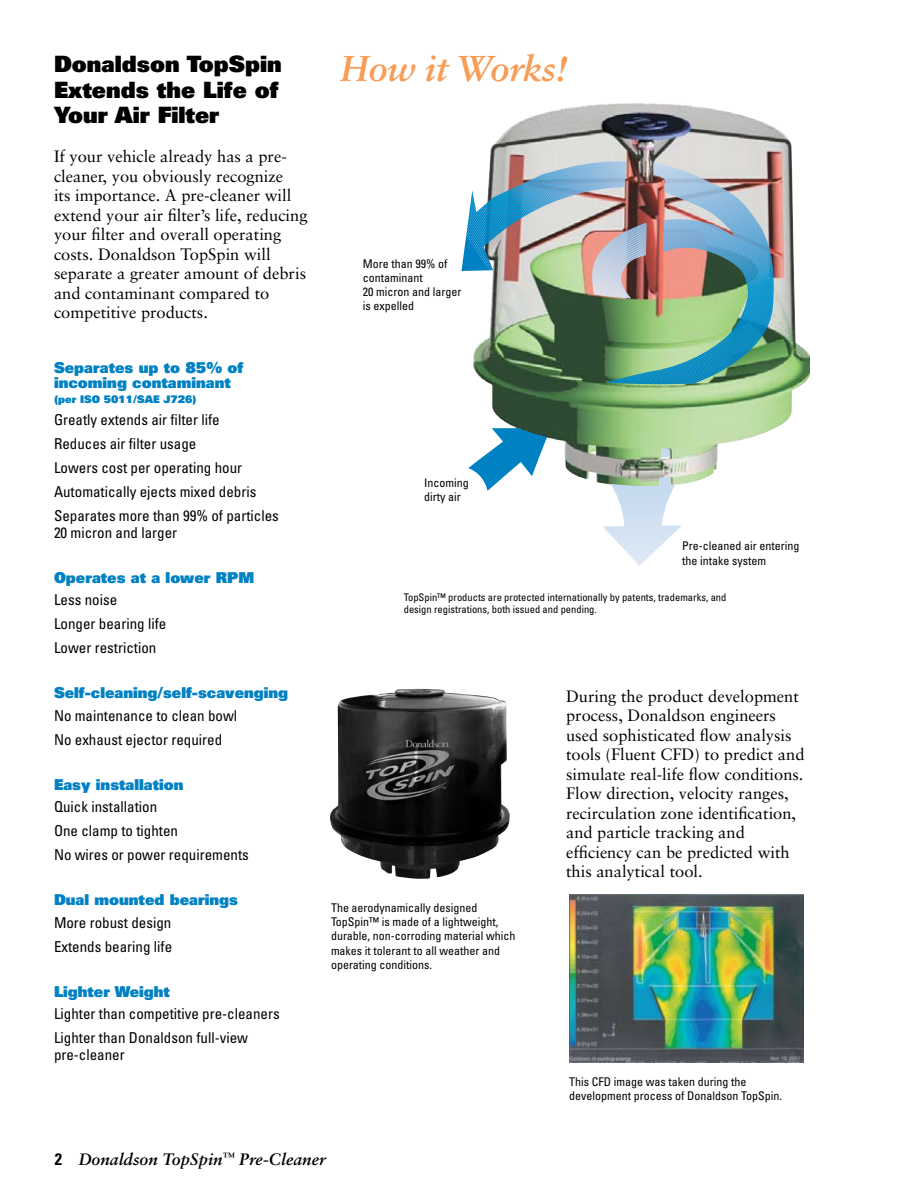
<style>
.page{position:relative;width:918px;height:1188px;background:#fff}
.page>*{position:absolute;margin:0;border:0;box-sizing:border-box;transform-origin:0 0}
.t1{font:italic 700 36px "Sabon";letter-spacing:-.01em;color:#f89d57}
.t2{font:900 22.5px/25.5px "Univers";color:#000}
.t3{font:16.5px/19.5px "Sabon";color:#000}
.t4{font:italic 700 16.5px "Sabon";color:#000}
.t5{font:condensed 15px/24px "Univers";color:#000}
.t6{font:900 15px/15px "Univers";color:#0081c3}
.t7{font:condensed 12px/14.2px "Univers";color:#000}
.t8{font:condensed 10.5px/12px "Univers";color:#000}
.t9{font:900 10.5px "Univers";color:#0081c3}
.s1{font-family:"Univers";font-style:normal;font-stretch:condensed}
</style>
<div class="page">
<img style="left:330px;top:689px;width:180px;height:190px">
<img style="left:490px;top:103px;width:320px;height:381px">
<img style="left:461px;top:161px;width:315px;height:224px">
<hr style="left:603px;top:484px;width:79px;height:3px;background:#c4d9ee">
<hr style="left:603px;top:487px;width:79px;height:3px;background:#c5daef">
<hr style="left:603px;top:490px;width:79px;height:3px;background:#c6daef">
<svg style="left:615px;top:493px;width:56px;height:4px"></svg>
<hr style="left:603px;top:497px;width:79px;height:3px;background:#c8dcf0">
<hr style="left:603px;top:500px;width:79px;height:3px;background:#c9dcf0">
<hr style="left:603px;top:503px;width:79px;height:3px;background:#cadcf0">
<hr style="left:603px;top:506px;width:79px;height:3px;background:#cbddf0">
<hr style="left:603px;top:509px;width:79px;height:3px;background:#ccdef0">
<hr style="left:603px;top:512px;width:79px;height:3px;background:#cddef0">
<svg style="left:623px;top:515px;width:41px;height:4px"></svg>
<hr style="left:603px;top:519px;width:79px;height:3px;background:#d0e1f2">
<hr style="left:603px;top:522px;width:79px;height:3px;background:#d1e1f2">
<hr style="left:603px;top:525px;width:79px;height:3px;background:#d2e1f2">
<hr style="left:603px;top:528px;width:79px;height:3px;background:#d3e2f3">
<hr style="left:603px;top:531px;width:79px;height:3px;background:#d4e3f3">
<hr style="left:603px;top:534px;width:79px;height:3px;background:#d5e3f3">
<svg style="left:613px;top:537px;width:57px;height:4px"></svg>
<hr style="left:603px;top:541px;width:79px;height:3px;background:#d7e4f3">
<hr style="left:603px;top:544px;width:79px;height:3px;background:#d8e5f4">
<hr style="left:603px;top:547px;width:79px;height:3px;background:#d9e6f4">
<hr style="left:603px;top:550px;width:79px;height:3px;background:#dae6f4">
<hr style="left:603px;top:553px;width:79px;height:3px;background:#dbe7f4">
<hr style="left:603px;top:556px;width:79px;height:3px;background:#dce8f5">
<svg style="left:633px;top:559px;width:13px;height:4px"></svg>
<hr style="left:603px;top:563px;width:79px;height:3px;background:#dee8f5">
<svg style="left:468px;top:428px;width:79px;height:63px"></svg>
<img style="left:569px;top:895px;width:234px;height:167px">
<h2 class="t2" style="left:54px;top:51px;width:229px">Donaldson TopSpin<br>Extends the Life of<br>Your Air Filter</h2>
<p class="t3" style="left:54px;top:146px;width:255px">If your vehicle already has a pre&shy;cleaner, you obviously recognize<br>its importance. A pre-cleaner will extend your air filter’s life, reducing your filter and overall operating costs. Donaldson TopSpin will separate a greater amount of debris and contaminant compared to competitive products.</p>
<p class="t6" style="left:54px;top:360px;width:191px">Separates up to 85% of incoming contaminant</p>
<p class="t9" style="left:54px;top:392px;width:144px">(per ISO 5011/SAE J726)</p>
<p class="t5" style="left:54px;top:408px;width:226px">Greatly extends air filter life<br>Reduces air filter usage<br>Lowers cost per operating hour<br>Automatically ejects mixed debris<br>Separates more than 99% of particles</p>
<p class="t5" style="left:54px;top:520px;width:125px">20 micron and larger</p>
<p class="t6" style="left:54px;top:570px;width:202px">Operates at a lower RPM</p>
<p class="t5" style="left:54px;top:588px;width:114px">Less noise<br>Longer bearing life<br>Lower restriction</p>
<p class="t6" style="left:54px;top:685px;width:236px">Self-cleaning/self-scavenging</p>
<p class="t5" style="left:54px;top:703px;width:185px">No maintenance to clean bowl<br>No exhaust ejector required</p>
<p class="t6" style="left:54px;top:777px;width:131px">Easy installation</p>
<p class="t5" style="left:54px;top:795px;width:196px">Quick installation<br>One clamp to tighten<br>No wires or power requirements</p>
<p class="t6" style="left:54px;top:892px;width:186px">Dual mounted bearings</p>
<p class="t5" style="left:54px;top:910px;width:120px">More robust design<br>Extends bearing life</p>
<p class="t6" style="left:54px;top:984px;width:118px">Lighter Weight</p>
<p class="t5" style="left:54px;top:1002px;width:227px">Lighter than competitive pre-cleaners<br>Lighter than Donaldson full-view</p>
<p class="t5" style="left:54px;top:1042px;width:72px">pre-cleaner</p>
<h1 class="t1" style="left:340px;top:46px;width:229px">How it Works!</h1>
<p class="t7" style="left:363px;top:256px;width:100px">More than 99% of contaminant<br>20 micron and larger is expelled</p>
<p class="t7" style="left:424px;top:475px;width:46px">Incoming dirty air</p>
<p class="t7" style="left:682px;top:539px;width:119px">Pre-cleaned air entering the intake system</p>
<p class="t8" style="left:404px;top:592px;width:324px">TopSpin™ products are protected internationally by patents, trademarks, and design registrations, both issued and pending.</p>
<p class="t7" style="left:331px;top:900px;width:186px">The aerodynamically designed<br>TopSpin™ is made of a lightweight, durable, non-corroding material which makes it tolerant to all weather and operating conditions.</p>
<p class="t3" style="left:566px;top:686px;width:240px">During the product development process, Donaldson engineers used sophisticated flow analysis tools (Fluent CFD) to predict and simulate real-life flow conditions.<br>Flow direction, velocity ranges, recirculation zone identification, and particle tracking and efficiency can be predicted with this analytical tool.</p>
<p class="t7" style="left:569px;top:1074px;width:214px">This CFD image was taken during the development process of Donaldson TopSpin.</p>
<p class="t4" style="left:55px;top:1149px;width:272px"><span class="s1">2</span> Donaldson TopSpin<sup>™</sup> Pre-Cleaner</p>
</div>
